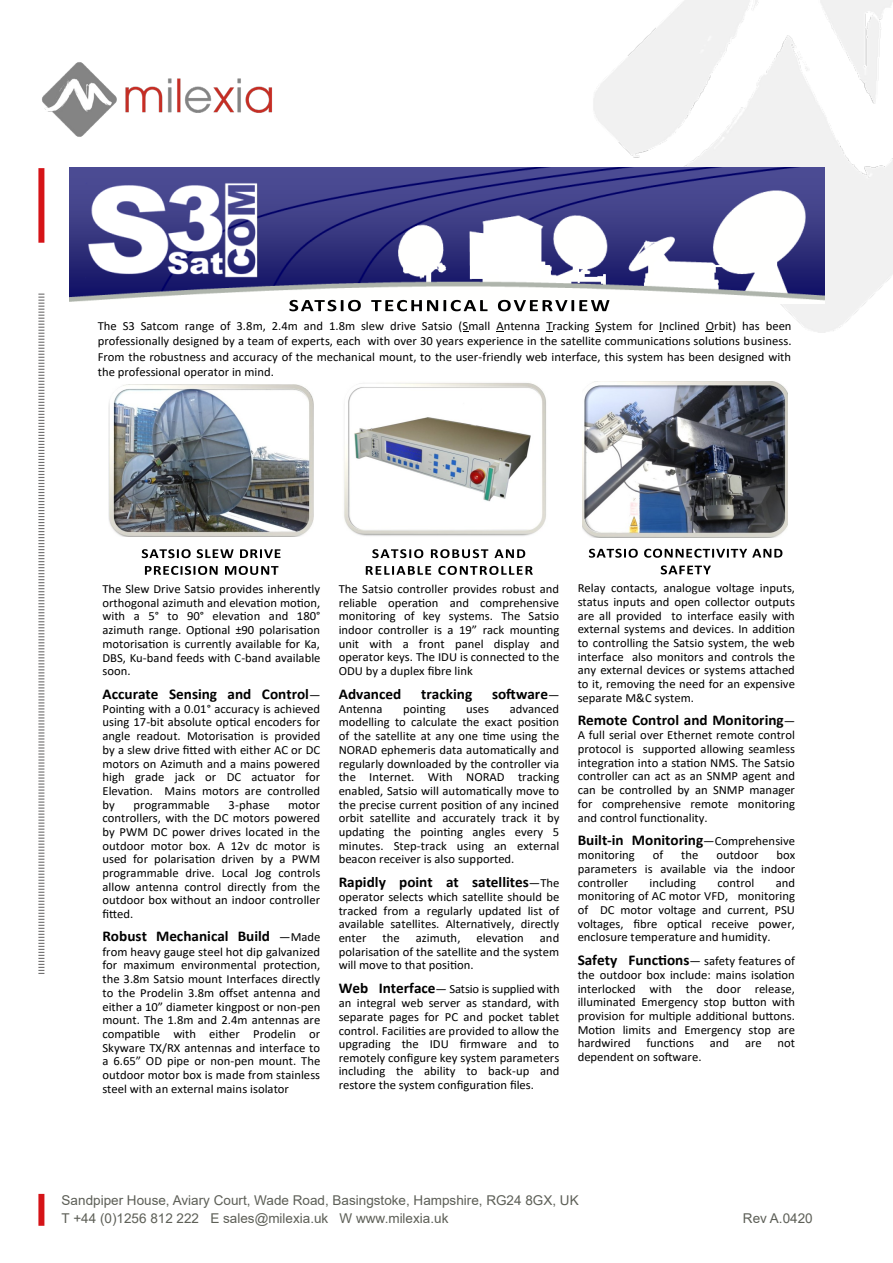
<style>
.page{position:relative;width:893px;height:1263px;background:#fff}
.page>*{position:absolute;margin:0;border:0;box-sizing:border-box;transform-origin:0 0}
.t1{font:700 15px "Calibri";color:#000}
.t2{font:13.5px/18px "Arial";color:#5d5f57}
.t3{font:12.45px/13.6px "Calibri";color:#000;text-align:justify}
.s1{font-weight:400;font-size:12.45px}
.s2{font-weight:700;font-size:15px}
</style>
<div class="page">
<img style="left:593px;top:0;width:300px;height:332px">
<img style="left:42px;top:62px;width:230px;height:75px">
<div style="left:38px;top:168px;width:6px;height:75px;background:#d51317"></div>
<svg style="left:38px;top:293px;width:7px;height:681px"></svg>
<div style="left:38px;top:1194px;width:6px;height:32px;background:#d51317"></div>
<img style="left:582px;top:382px;width:205px;height:155px">
<img style="left:108px;top:384px;width:205px;height:152px">
<img style="left:344px;top:383px;width:202px;height:153px">
<svg style="left:142px;top:549px;width:138px;height:9px"></svg>
<svg style="left:145px;top:566px;width:133px;height:9px"></svg>
<svg style="left:372px;top:549px;width:153px;height:9px"></svg>
<svg style="left:366px;top:566px;width:167px;height:9px"></svg>
<svg style="left:589px;top:549px;width:193px;height:9px"></svg>
<svg style="left:661px;top:565px;width:50px;height:9px"></svg>
<img style="left:69px;top:168px;width:755px;height:136px">
<svg style="left:289px;top:300px;width:320px;height:11px"></svg>
<p class="t3" style="left:98px;top:318px;width:695px;line-height:15.1px">The S3 Satcom range of 3.8m, 2.4m and 1.8m slew drive Satsio (Small Antenna Tracking System for Inclined Orbit) has been professionally designed by a team of experts, each with over 30 years experience in the satellite communications solutions business.<br>From the robustness and accuracy of the mechanical mount, to the user-friendly web interface, this system has been designed with the professional operator in mind.</p>
<p class="t3" style="left:102px;top:582px;width:220px">The Slew Drive Satsio provides inherently orthogonal azimuth and elevation motion, with a 5° to 90° elevation and 180° azimuth range. Optional ±90 polarisation motorisation is currently available for Ka, DBS, Ku-band feeds with C-band available soon.</p>
<p class="t1" style="left:102px;top:683px;width:220px">Accurate Sensing and Control<span class="s1">—</span></p>
<p class="t3" style="left:102px;top:701px;width:219px">Pointing with a 0.01° accuracy is achieved using 17-bit absolute optical encoders for angle readout. Motorisation is provided by a slew drive fitted with either AC or DC motors on Azimuth and a mains powered high grade jack or DC actuator for Elevation. Mains motors are controlled by</p>
<p class="t3" style="left:134px;top:797px;width:78px">programmable</p>
<p class="t3" style="left:229px;top:797px;width:43px">3-phase</p>
<p class="t3" style="left:102px;top:797px;width:219px;text-indent:186px">motor controllers, with the DC motors powered by PWM DC power drives located in the outdoor motor box. A 12v dc motor is used for polarisation driven by a PWM programmable drive. Local Jog controls allow antenna control directly from the outdoor box without an indoor controller fitted.</p>
<p class="t1" style="left:102px;top:926px;width:220px">Robust Mechanical Build <span class="s1">—Made</span></p>
<p class="t3" style="left:102px;top:944px;width:220px">from heavy gauge steel hot dip galvanized for maximum environmental protection, the 3.8m Satsio mount Interfaces directly to the Prodelin 3.8m offset antenna and either a 10” diameter kingpost or non-pen mount. The 1.8m and 2.4m antennas are compatible with either Prodelin or Skyware TX/RX antennas and interface to a 6.65” OD pipe or non-pen mount. The outdoor motor box is made from stainless steel with an external mains isolator</p>
<p class="t3" style="left:339px;top:582px;width:222px">The Satsio controller provides robust and reliable operation and comprehensive monitoring of key systems. The Satsio indoor controller is a 19” rack mounting unit with a front panel display and operator keys. The IDU is connected to the ODU by a duplex fibre link</p>
<p class="t1" style="left:339px;top:683px;width:64px">Advanced</p>
<p class="t1" style="left:421px;top:683px;width:52px">tracking</p>
<p class="t1" style="left:492px;top:683px;width:69px">software<span class="s1">—</span></p>
<p class="t3" style="left:339px;top:701px;width:45px">Antenna</p>
<p class="t3" style="left:403px;top:701px;width:44px">pointing</p>
<p class="t3" style="left:466px;top:701px;width:24px">uses</p>
<p class="t3" style="left:339px;top:701px;width:222px;text-indent:171px">advanced modelling to calculate the exact position of the satellite at any one time using the NORAD ephemeris data automatically and regularly downloaded by the controller via the Internet. With NORAD tracking enabled, Satsio will automatically move to the precise current position of any incined orbit satellite and accurately track it by updating the pointing angles every 5 minutes. Step-track using an external beacon receiver is also supported.</p>
<p class="t1" style="left:339px;top:871px;width:222px">Rapidly point at satellites<span class="s1">—The</span></p>
<p class="t3" style="left:339px;top:890px;width:222px">operator selects which satellite should be tracked from a regularly updated list of available satellites. Alternatively, directly enter</p>
<p class="t3" style="left:383px;top:931px;width:19px">the</p>
<p class="t3" style="left:416px;top:931px;width:46px">azimuth,</p>
<p class="t3" style="left:476px;top:931px;width:49px">elevation</p>
<p class="t3" style="left:339px;top:931px;width:222px;text-indent:201px">and polarisation of the satellite and the system will move to that position.</p>
<p class="t3" style="left:339px;top:981px;width:222px"><span class="s2">Web Interface</span>— Satsio is supplied with an integral web server as standard, with separate pages for PC and pocket tablet control. Facilities are provided to allow the upgrading the IDU firmware and to remotely configure key system parameters including the ability to back-up and restore the system configuration files.</p>
<p class="t3" style="left:578px;top:581px;width:219px">Relay contacts, analogue voltage inputs, status inputs and open collector outputs are all provided to interface easily with external systems and devices. In addition to controlling the Satsio system, the web interface also monitors and controls the any external devices or systems attached to it, removing the need for an expensive separate M&amp;C system.</p>
<p class="t1" style="left:578px;top:710px;width:219px">Remote Control and Monitoring<span class="s1">—</span></p>
<p class="t3" style="left:578px;top:728px;width:219px">A full serial over Ethernet remote control protocol is supported allowing seamless integration into a station NMS. The Satsio controller can act as an SNMP agent and can be controlled by an SNMP manager for comprehensive remote monitoring and control functionality.</p>
<p class="t1" style="left:578px;top:829px;width:219px">Built-in Monitoring<span class="s1">—Comprehensive</span></p>
<p class="t3" style="left:578px;top:848px;width:59px">monitoring</p>
<p class="t3" style="left:653px;top:848px;width:12px">of</p>
<p class="t3" style="left:681px;top:848px;width:19px">the</p>
<p class="t3" style="left:716px;top:848px;width:44px">outdoor</p>
<p class="t3" style="left:578px;top:848px;width:219px;text-indent:199px">box parameters is available via the indoor controller</p>
<p class="t3" style="left:649px;top:875px;width:48px">including</p>
<p class="t3" style="left:717px;top:875px;width:38px">control</p>
<p class="t3" style="left:578px;top:875px;width:219px;text-indent:198px">and monitoring of AC motor VFD, monitoring of DC motor voltage and current, PSU voltages, fibre optical receive power, enclosure temperature and humidity.</p>
<p class="t3" style="left:578px;top:953px;width:219px"><span class="s2">Safety Functions</span>— safety features of the outdoor box include: mains isolation interlocked with the door release, illuminated Emergency stop button with provision for multiple additional buttons.<br>Motion limits and Emergency stop are hardwired</p>
<p class="t3" style="left:646px;top:1036px;width:49px">functions</p>
<p class="t3" style="left:710px;top:1036px;width:21px">and</p>
<p class="t3" style="left:745px;top:1036px;width:18px">are</p>
<p class="t3" style="left:777px;top:1036px;width:19px">not</p>
<p class="t3" style="left:578px;top:1050px;width:125px">dependent on software.</p>
<p class="t2" style="left:62px;top:1191px;width:518px">Sandpiper House, Aviary Court, Wade Road, Basingstoke, Hampshire, RG24 8GX, UK<br>T +44 (0)1256 812 222 E sales@milexia.uk W www.milexia.uk</p>
<p class="t2" style="left:743px;top:1209px;width:71px">Rev A.0420</p>
</div>
